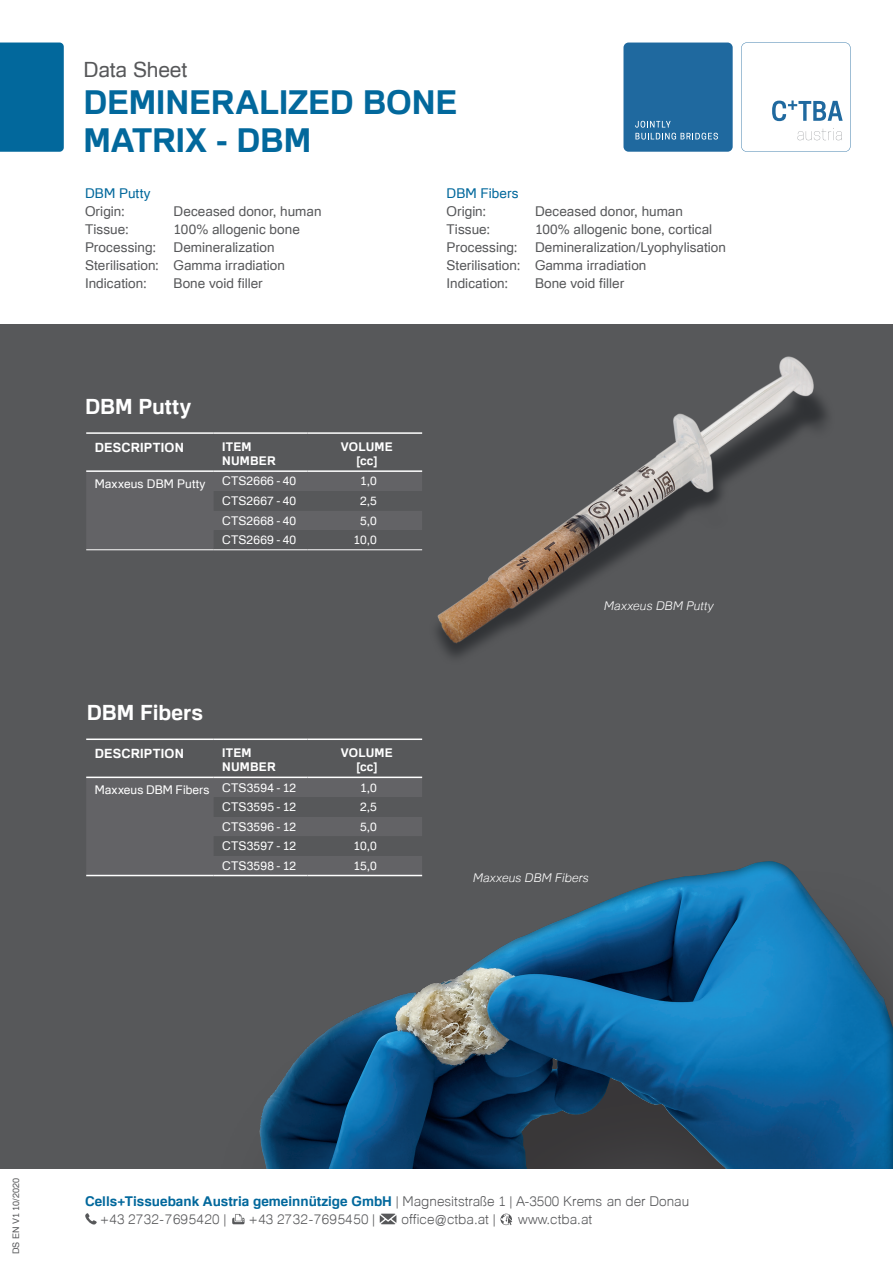
<style>
.page{position:relative;width:893px;height:1263px;background:#fff}
.page>*{position:absolute;margin:0;border:0;box-sizing:border-box;transform-origin:0 0}
.t1{font:700 33px/37.5px "Familiar Pro";letter-spacing:-.005em;color:#02689c}
.t2{font:700 21px "Familiar Pro";color:#fff}
.t3{font:21px "Familiar Pro";letter-spacing:-.01em;color:#57585a}
.t4{font:13.5px/18px "Familiar Pro";letter-spacing:.005em;color:#57585a}
.t5{font:300 13.5px/18px "Familiar Pro";color:#57585a}
.t6{font:13.5px "Familiar Pro";letter-spacing:.01em;color:#02689c}
.t7{font:700 12.75px "Familiar Pro";letter-spacing:.015em;color:#fff}
.t8{font:12px "Familiar Pro";letter-spacing:.01em;color:#fff}
.t9{font:700 12px/13.5px "Familiar Pro";letter-spacing:.015em;color:#fff}
.t10{font:italic 300 12px "Familiar Pro";letter-spacing:.005em;color:#fff}
.t11{font:9px "Familiar Pro";color:#57585a}
.s1{font-weight:700;color:#02689c}
</style>
<div class="page">
<div style="left:0;top:324px;width:893px;height:846px;background:#57585a"></div>
<div style="left:259px;top:860px;width:634px;height:384px;background:#231f20;opacity:.55"></div>
<div style="left:0;top:1170px;width:893px;height:93px;background:#fff"></div>
<svg style="left:87px;top:472px;width:317px;height:77px"></svg>
<hr style="left:86px;top:432px;width:128px;height:2px;background:#fff">
<hr style="left:214px;top:432px;width:93px;height:2px;background:#fff">
<hr style="left:307px;top:432px;width:115px;height:2px;background:#fff">
<hr style="left:86px;top:470px;width:128px;height:2px;background:#fff">
<hr style="left:214px;top:470px;width:93px;height:2px;background:#fff">
<hr style="left:307px;top:470px;width:115px;height:2px;background:#fff">
<hr style="left:86px;top:549px;width:128px;height:1px;background:#fff">
<hr style="left:214px;top:549px;width:93px;height:1px;background:#fff">
<hr style="left:307px;top:549px;width:115px;height:1px;background:#fff">
<img style="left:404px;top:356px;width:424px;height:301px">
<svg style="left:86px;top:778px;width:336px;height:97px"></svg>
<hr style="left:86px;top:738px;width:128px;height:2px;background:#fff">
<hr style="left:214px;top:738px;width:93px;height:2px;background:#fff">
<hr style="left:307px;top:738px;width:115px;height:2px;background:#fff">
<hr style="left:86px;top:776px;width:128px;height:2px;background:#fff">
<hr style="left:214px;top:776px;width:93px;height:2px;background:#fff">
<hr style="left:307px;top:776px;width:115px;height:2px;background:#fff">
<hr style="left:86px;top:875px;width:128px;height:1px;background:#fff">
<hr style="left:214px;top:875px;width:93px;height:1px;background:#fff">
<hr style="left:307px;top:875px;width:115px;height:1px;background:#fff">
<div style="left:0;top:43px;width:64px;height:109px;background:#02689c"></div>
<div style="left:623px;top:43px;width:110px;height:109px;background:#1f699f;border-radius:5px"></div>
<svg style="left:635px;top:121px;width:83px;height:19px"></svg>
<svg style="left:741px;top:43px;width:109px;height:109px"></svg>
<svg style="left:232px;top:1214px;width:12px;height:10px"></svg>
<svg style="left:500px;top:1213px;width:12px;height:12px"></svg>
<svg style="left:380px;top:1213px;width:16px;height:11px"></svg>
<svg style="left:85px;top:1213px;width:12px;height:12px"></svg>
<h2 class="t3" style="left:83px;top:57px;width:105px">Data Sheet</h2>
<h1 class="t1" style="left:83px;top:83px;width:375px">DEMINERALIZED BONE<br>MATRIX - DBM</h1>
<p class="t6" style="left:85px;top:185px;width:67px">DBM Putty</p>
<p class="t4" style="left:85px;top:202px;width:41px">Origin:</p>
<p class="t4" style="left:174px;top:202px;width:149px">Deceased donor, human</p>
<p class="t4" style="left:85px;top:220px;width:45px">Tissue:</p>
<p class="t4" style="left:174px;top:220px;width:128px">100% allogenic bone</p>
<p class="t4" style="left:85px;top:238px;width:73px">Processing:</p>
<p class="t4" style="left:85px;top:238px;width:201px;text-indent:89px">Demineralization<br>Sterilisation: Gamma irradiation<br>Indication:</p>
<p class="t4" style="left:174px;top:274px;width:91px">Bone void filler</p>
<h2 class="t2" style="left:85px;top:393px;width:108px">DBM Putty</h2>
<p class="t7" style="left:95px;top:440px;width:91px">DESCRIPTION</p>
<p class="t9" style="left:222px;top:440px;width:55px">ITEM<br>NUMBER</p>
<p class="t9" style="left:341px;top:440px;width:53px;text-align:center">VOLUME [cc]</p>
<p class="t8" style="left:95px;top:476px;width:112px">Maxxeus DBM Putty</p>
<p class="t8" style="left:222px;top:474px;width:75px">CTS2666 - 40</p>
<p class="t8" style="left:360px;top:474px;width:18px">1,0</p>
<p class="t8" style="left:222px;top:494px;width:75px">CTS2667 - 40</p>
<p class="t8" style="left:360px;top:494px;width:18px">2,5</p>
<p class="t8" style="left:222px;top:513px;width:75px">CTS2668 - 40</p>
<p class="t8" style="left:360px;top:513px;width:18px">5,0</p>
<p class="t8" style="left:222px;top:533px;width:75px">CTS2669 - 40</p>
<p class="t8" style="left:354px;top:533px;width:25px">10,0</p>
<h2 class="t2" style="left:87px;top:700px;width:118px">DBM Fibers</h2>
<p class="t7" style="left:95px;top:746px;width:91px">DESCRIPTION</p>
<p class="t9" style="left:222px;top:746px;width:55px">ITEM<br>NUMBER</p>
<p class="t9" style="left:341px;top:746px;width:53px;text-align:center">VOLUME [cc]</p>
<p class="t8" style="left:95px;top:782px;width:203px">Maxxeus DBM Fibers CTS3594 - 12</p>
<p class="t8" style="left:360px;top:780px;width:18px">1,0</p>
<p class="t8" style="left:222px;top:800px;width:75px">CTS3595 - 12</p>
<p class="t8" style="left:360px;top:800px;width:18px">2,5</p>
<p class="t8" style="left:222px;top:819px;width:75px">CTS3596 - 12</p>
<p class="t8" style="left:360px;top:819px;width:18px">5,0</p>
<p class="t8" style="left:222px;top:839px;width:75px">CTS3597 - 12</p>
<p class="t8" style="left:354px;top:839px;width:25px">10,0</p>
<p class="t8" style="left:222px;top:859px;width:75px">CTS3598 - 12</p>
<p class="t8" style="left:353px;top:859px;width:25px">15,0</p>
<p class="t6" style="left:446px;top:185px;width:74px">DBM Fibers</p>
<p class="t4" style="left:446px;top:202px;width:41px">Origin:</p>
<p class="t4" style="left:535px;top:202px;width:149px">Deceased donor, human</p>
<p class="t4" style="left:446px;top:220px;width:45px">Tissue:</p>
<p class="t4" style="left:535px;top:220px;width:179px">100% allogenic bone, cortical</p>
<p class="t4" style="left:446px;top:238px;width:73px">Processing:</p>
<p class="t4" style="left:446px;top:238px;width:281px;text-indent:89px">Demineralization/Lyophylisation<br>Sterilisation: Gamma irradiation<br>Indication:</p>
<p class="t4" style="left:535px;top:274px;width:91px">Bone void filler</p>
<p class="t10" style="left:604px;top:598px;width:111px">Maxxeus DBM Putty</p>
<p class="t10" style="left:473px;top:870px;width:117px">Maxxeus DBM Fibers</p>
<p class="t11" style="left:11px;top:1254px;width:78px;rotate:-90deg">DS EN V1 10/2020</p>
<p class="t5" style="left:100px;top:1192px;width:591px;text-indent:-15px"><span class="s1">Cells+Tissuebank Austria gemeinnützige GmbH</span> | Magnesitstraße 1 | A-3500 Krems an der Donau +43 2732-7695420 |</p>
<p class="t5" style="left:249px;top:1210px;width:128px">+43 2732-7695450 |</p>
<p class="t5" style="left:402px;top:1210px;width:96px">office@ctba.at |</p>
<p class="t5" style="left:518px;top:1210px;width:75px">www.ctba.at</p>
</div>
